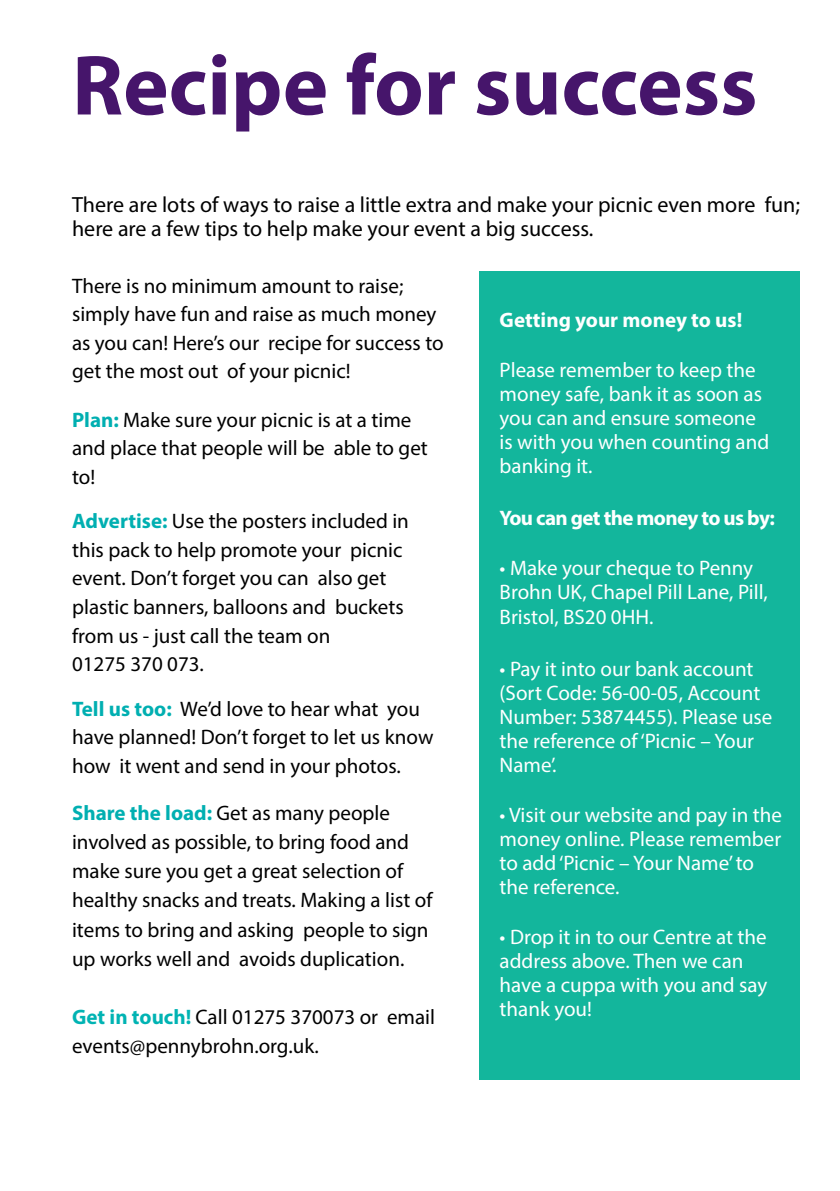
<style>
.page{position:relative;width:840px;height:1191px;background:#fff}
.page>*{position:absolute;margin:0;border:0;box-sizing:border-box;transform-origin:0 0}
.t1{font:700 86px "Myriad Pro";color:#46156b}
.t2{font:22px/24px "Myriad Pro";color:#000}
.t3{font:21px/28.4px "Myriad Pro";color:#000}
.t4{font:21px/24px "Myriad Pro";color:#fff}
.t5{font:700 21px "Myriad Pro";letter-spacing:-.02em;color:#fff}
.t6{font:700 21px "Myriad Pro";color:#fff}
.s1{font-weight:700;color:#00afb1}
.s2{font-weight:700;color:#00b3b3}
</style>
<div class="page">
<div style="left:479px;top:271px;width:320px;height:808px;background:#13b69c"></div>
<h1 class="t1" style="left:72px;top:29px;width:686px">Recipe for success</h1>
<p class="t2" style="left:72px;top:193px;width:729px">There are lots of ways to raise a little extra and make your picnic even more fun; here are a few tips to help make your event a big success.</p>
<p class="t3" style="left:72px;top:271px;width:373px">There is no minimum amount to raise; simply have fun and raise as much money as you can! Here’s our recipe for success to get the most out of your picnic!</p>
<p class="t3" style="left:72px;top:405px;width:357px"><span class="s1">Plan:</span> Make sure your picnic is at a time and place that people will be able to get to!</p>
<p class="t3" style="left:72px;top:507px;width:338px"><span class="s1">Advertise:</span> Use the posters included in this pack to help promote your picnic event. Don’t forget you can also get plastic banners, balloons and buckets from us - just call the team on<br>01275 370 073.</p>
<p class="t3" style="left:72px;top:694px;width:363px"><span class="s1">Tell us too:</span> We’d love to hear what you have planned! Don’t forget to let us know how it went and send in your photos.</p>
<p class="t3" style="left:72px;top:797px;width:362px;line-height:29.2px"><span class="s1">Share the load:</span> Get as many people involved as possible, to bring food and make sure you get a great selection of healthy snacks and treats. Making a list of items to bring and asking people to sign up works well and avoids duplication.</p>
<p class="t3" style="left:72px;top:1002px;width:364px"><span class="s2">Get in touch!</span> Call 01275 370073 or email events@pennybrohn.org.uk.</p>
<p class="t6" style="left:499px;top:306px;width:244px">Getting your money to us!</p>
<p class="t4" style="left:499px;top:357px;width:271px">Please remember to keep the money safe, bank it as soon as you can and ensure someone is with you when counting and banking it.</p>
<p class="t5" style="left:499px;top:504px;width:277px">You can get the money to us by:</p>
<p class="t4" style="left:499px;top:555px;width:269px">• Make your cheque to Penny<br>Brohn UK, Chapel Pill Lane, Pill,<br>Bristol, BS20 0HH.</p>
<p class="t4" style="left:499px;top:657px;width:274px">• Pay it into our bank account (Sort Code: 56-00-05, Account<br>Number: 53874455). Please use the reference of ‘Picnic – Your<br>Name’.</p>
<p class="t4" style="left:499px;top:803px;width:284px">• Visit our website and pay in the money online. Please remember to add ‘Picnic – Your Name’ to the reference.</p>
<p class="t4" style="left:499px;top:924px;width:269px">• Drop it in to our Centre at the address above. Then we can have a cuppa with you and say thank you!</p>
</div>
